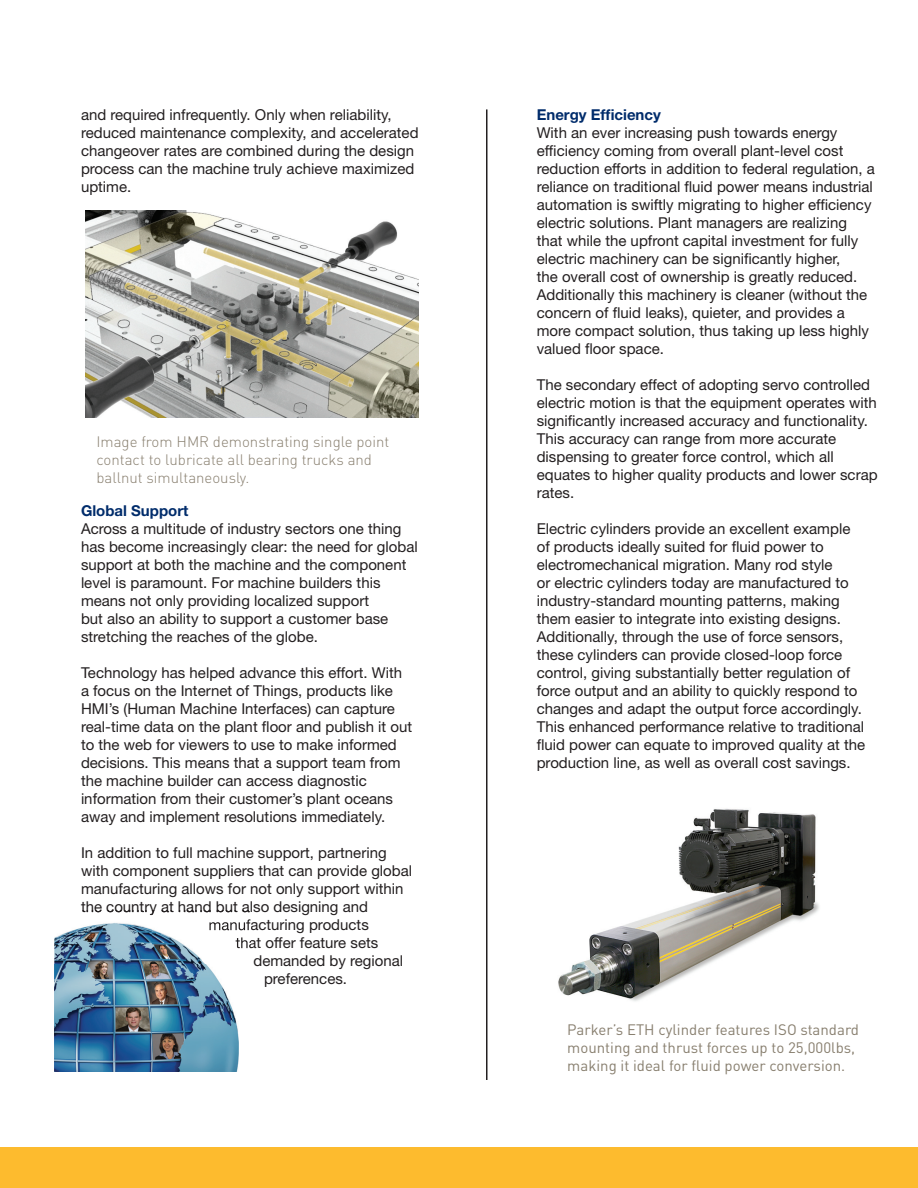
<style>
.page{position:relative;width:918px;height:1188px;background:#fff}
.page>*{position:absolute;margin:0;border:0;box-sizing:border-box;transform-origin:0 0}
.t1{font:15px/18px "Helvetica Neue LT Std";color:#231f20}
.t2{font:15px/18px "DINOT";color:#887f6f}
.t3{font:300 15px/18px "DINOT";color:#887f6f}
.t4{font:700 15px "Helvetica Neue LT Std";color:#002c6b}
</style>
<div class="page">
<div style="left:0;top:1147px;width:918px;height:41px;background:#fdbb2e"></div>
<hr style="left:486px;top:109px;width:2px;height:971px;background:#231f20">
<img style="left:54px;top:924px;width:49px;height:148px">
<img style="left:82px;top:911px;width:168px;height:4px">
<img style="left:85px;top:210px;width:334px;height:208px">
<img style="left:103px;top:923px;width:148px;height:149px">
<img style="left:209px;top:919px;width:42px;height:14px">
<img style="left:236px;top:937px;width:15px;height:11px">
<img style="left:558px;top:808px;width:261px;height:193px">
<p class="t1" style="left:81px;top:106px;width:339px">and required infrequently. Only when reliability, reduced maintenance complexity, and accelerated changeover rates are combined during the design process can the machine truly achieve maximized uptime.</p>
<p class="t3" style="left:97px;top:432px;width:294px">Image from HMR demonstrating single point contact to lubricate all bearing trucks and ballnut simultaneously.</p>
<p class="t4" style="left:81px;top:502px;width:109px">Global Support</p>
<p class="t1" style="left:81px;top:520px;width:338px">Across a multitude of industry sectors one thing has become increasingly clear: the need for global support at both the machine and the component level is paramount. For machine builders this means not only providing localized support<br>but also an ability to support a customer base stretching the reaches of the globe.</p>
<p class="t1" style="left:81px;top:664px;width:333px">Technology has helped advance this effort. With a focus on the Internet of Things, products like HMI’s (Human Machine Interfaces) can capture real-time data on the plant floor and publish it out to the web for viewers to use to make informed decisions. This means that a support team from the machine builder can access diagnostic information from their customer’s plant oceans away and implement resolutions immediately.</p>
<p class="t1" style="left:81px;top:844px;width:333px">In addition to full machine support, partnering with component suppliers that can provide global manufacturing allows for not only support within</p>
<p class="t1" style="left:208px;top:916px;width:162px">manufacturing products</p>
<p class="t1" style="left:81px;top:898px;width:289px">the country at hand but also designing and</p>
<p class="t1" style="left:236px;top:934px;width:144px">that offer feature sets</p>
<p class="t1" style="left:254px;top:952px;width:151px">demanded by regional</p>
<p class="t1" style="left:264px;top:970px;width:85px">preferences.</p>
<p class="t4" style="left:537px;top:106px;width:126px">Energy Efficiency</p>
<p class="t1" style="left:537px;top:124px;width:340px">With an ever increasing push towards energy efficiency coming from overall plant-level cost reduction efforts in addition to federal regulation, a reliance on traditional fluid power means industrial automation is swiftly migrating to higher efficiency electric solutions. Plant managers are realizing that while the upfront capital investment for fully electric machinery can be significantly higher,<br>the overall cost of ownership is greatly reduced.<br>Additionally this machinery is cleaner (without the concern of fluid leaks), quieter, and provides a more compact solution, thus taking up less highly valued floor space.</p>
<p class="t1" style="left:537px;top:376px;width:342px">The secondary effect of adopting servo controlled electric motion is that the equipment operates with significantly increased accuracy and functionality.<br>This accuracy can range from more accurate dispensing to greater force control, which all equates to higher quality products and lower scrap rates.</p>
<p class="t1" style="left:537px;top:520px;width:330px">Electric cylinders provide an excellent example of products ideally suited for fluid power to electromechanical migration. Many rod style<br>or electric cylinders today are manufactured to industry-standard mounting patterns, making them easier to integrate into existing designs.<br>Additionally, through the use of force sensors, these cylinders can provide closed-loop force control, giving substantially better regulation of force output and an ability to quickly respond to changes and adapt the output force accordingly.<br>This enhanced performance relative to traditional fluid power can equate to improved quality at the production line, as well as overall cost savings.</p>
<p class="t2" style="left:567px;top:1019px;width:293px">Parker’s ETH cylinder features ISO standard mounting and thrust forces up to 25,000lbs, making it ideal for fluid power conversion.</p>
</div>
